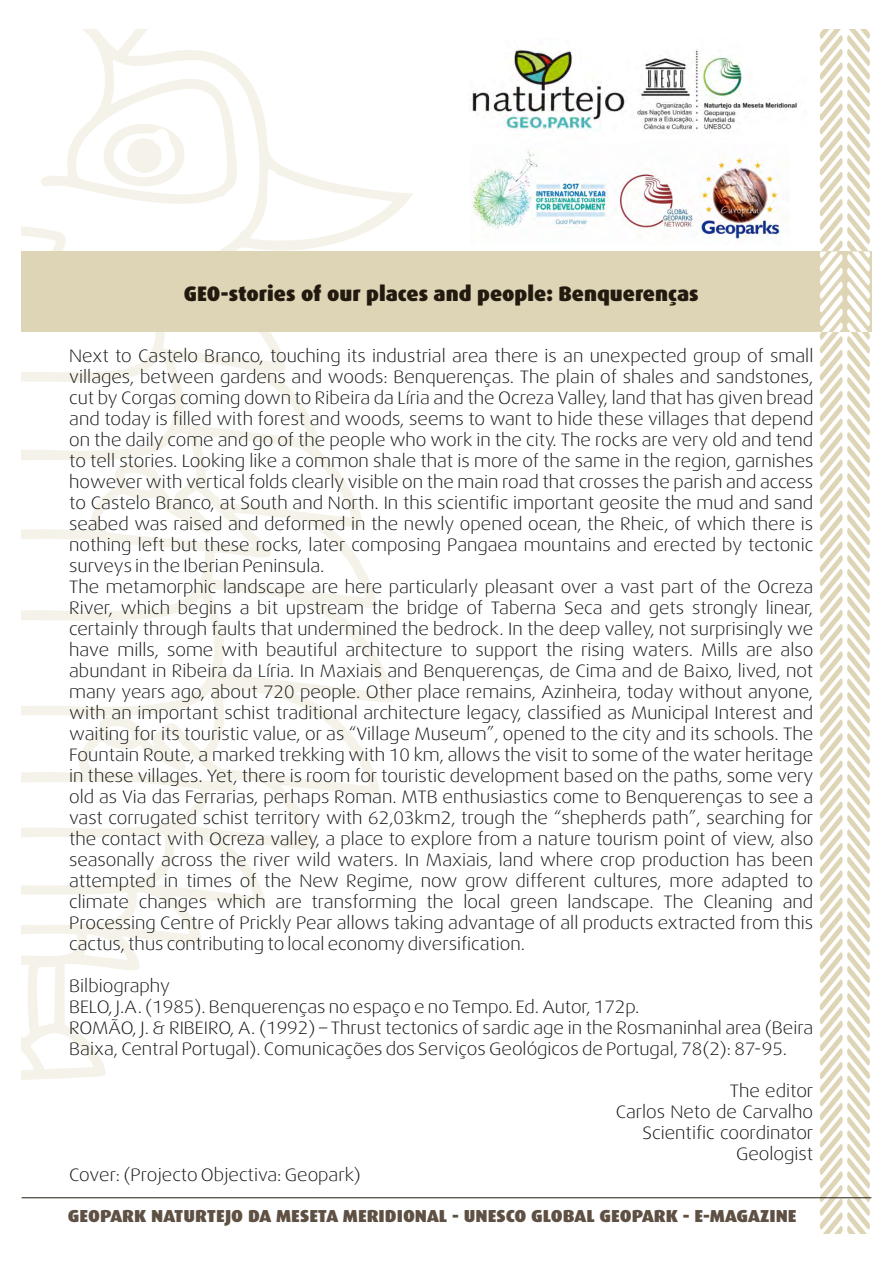
<style>
.page{position:relative;width:893px;height:1263px;background:#fff}
.page>*{position:absolute;margin:0;border:0;box-sizing:border-box;transform-origin:0 0}
.t1{font:900 21px "Dax";color:#221a0f}
.t2{font:300 18px/21px "Dax Wide";color:#151616}
.t3{font:900 17.4px "Dax";color:#5e5043;scale:1.06 1}
</style>
<div class="page">
<svg style="left:22px;top:30px;width:391px;height:1050px"></svg>
<svg style="left:96px;top:110px;width:97px;height:90px"></svg>
<svg style="left:22px;top:226px;width:50px;height:25px"></svg>
<div style="left:22px;top:251px;width:849px;height:81px;background:#ded5b6"></div>
<svg style="left:820px;top:30px;width:50px;height:1203px"></svg>
<hr style="left:22px;top:1197px;width:849px;height:1px;background:#221a0f">
<img style="left:472px;top:49px;width:325px;height:82px">
<img style="left:470px;top:150px;width:312px;height:91px">
<p class="t1" style="left:184px;top:282px;width:516px">GEO-stories of our places and people: Benquerenças</p>
<p class="t2" style="left:69px;top:345px;width:746px">Next to Castelo Branco, touching its industrial area there is an unexpected group of small villages, between gardens and woods: Benquerenças. The plain of shales and sandstones, cut by Corgas coming down to Ribeira da Líria and the Ocreza Valley, land that has given bread and today is filled with forest and woods, seems to want to hide these villages that depend on the daily come and go of the people who work in the city. The rocks are very old and tend to tell stories. Looking like a common shale that is more of the same in the region, garnishes however with vertical folds clearly visible on the main road that crosses the parish and access to Castelo Branco, at South and North. In this scientific important geosite the mud and sand seabed was raised and deformed in the newly opened ocean, the Rheic, of which there is nothing left but these rocks, later composing Pangaea mountains and erected by tectonic surveys in the Iberian Peninsula.<br>The metamorphic landscape are here particularly pleasant over a vast part of the Ocreza River, which begins a bit upstream the bridge of Taberna Seca and gets strongly linear, certainly through faults that undermined the bedrock. In the deep valley, not surprisingly we have mills, some with beautiful architecture to support the rising waters. Mills are also abundant in Ribeira da Líria. In Maxiais and Benquerenças, de Cima and de Baixo, lived, not many years ago, about 720 people. Other place remains, Azinheira, today without anyone, with an important schist traditional architecture legacy, classified as Municipal Interest and waiting for its touristic value, or as “Village Museum”, opened to the city and its schools. The Fountain Route, a marked trekking with 10 km, allows the visit to some of the water heritage in these villages. Yet, there is room for touristic development based on the paths, some very old as Via das Ferrarias, perhaps Roman. MTB enthusiastics come to Benquerenças to see a vast corrugated schist territory with 62,03km2, trough the “shepherds path”, searching for the contact with Ocreza valley, a place to explore from a nature tourism point of view, also seasonally across the river wild waters. In Maxiais, land where crop production has been attempted in times of the New Regime, now grow different cultures, more adapted to climate changes which are transforming the local green landscape. The Cleaning and Processing Centre of Prickly Pear allows taking advantage of all products extracted from this cactus, thus contributing to local economy diversification.</p>
<p class="t2" style="left:69px;top:975px;width:746px">Bilbiography<br>BELO, J.A. (1985). Benquerenças no espaço e no Tempo. Ed. Autor, 172p.<br>ROMÃO, J. &amp; RIBEIRO, A. (1992) – Thrust tectonics of sardic age in the Rosmaninhal area (Beira Baixa, Central Portugal). Comunicações dos Serviços Geológicos de Portugal, 78(2): 87-95.</p>
<p class="t2" style="left:616px;top:1080px;width:199px;text-align:right">The editor<br>Carlos Neto de Carvalho<br>Scientific coordinator<br>Geologist</p>
<p class="t2" style="left:69px;top:1164px;width:293px">Cover: (Projecto Objectiva: Geopark)</p>
<p class="t3" style="left:68px;top:1206px;width:689px">GEOPARK NATURTEJO DA MESETA MERIDIONAL - UNESCO GLOBAL GEOPARK - E-MAGAZINE</p>
</div>
